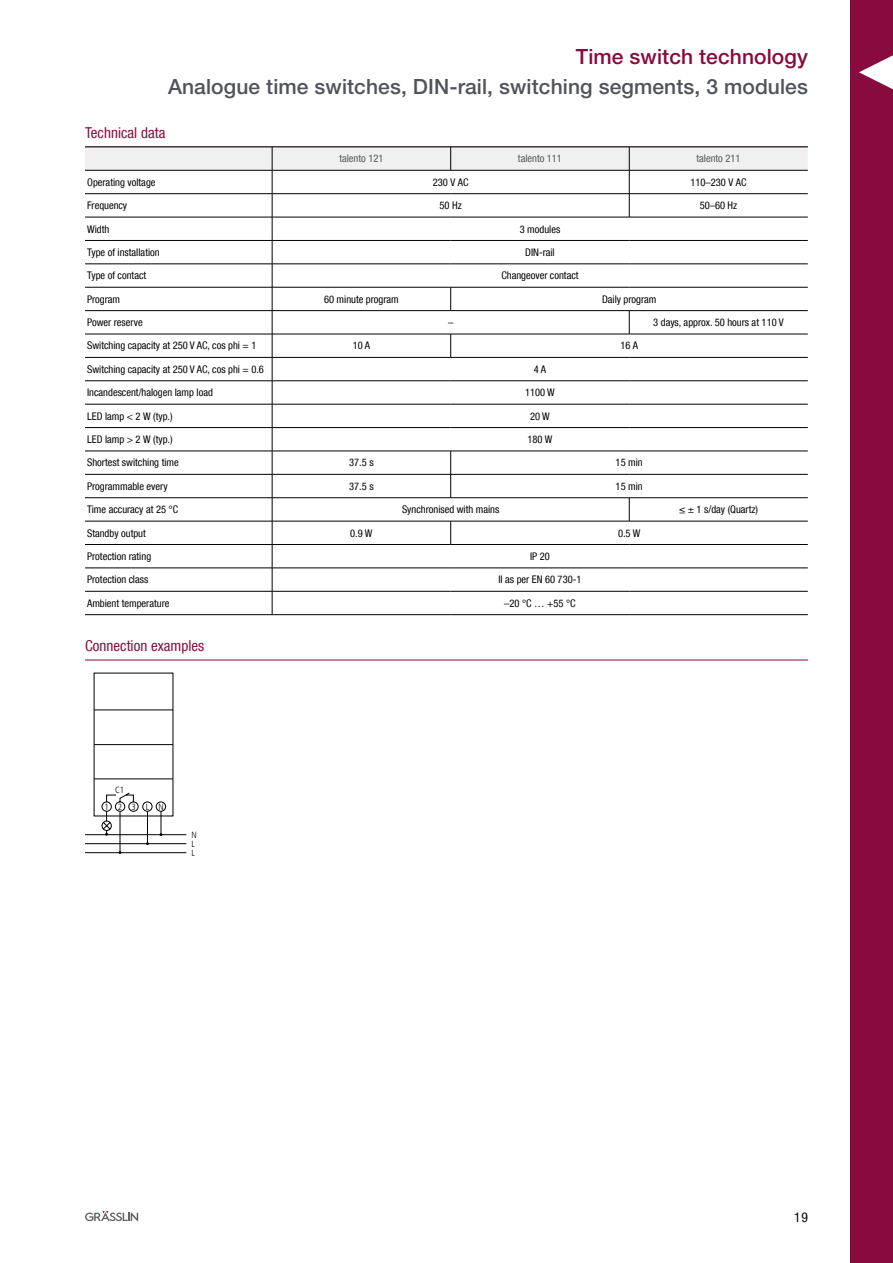
<style>
.page{position:relative;width:893px;height:1263px;background:#fff}
.page>*{position:absolute;margin:0;border:0;box-sizing:border-box;transform-origin:0 0}
.t1{font:500 21px "Helvetica Neue LT Std";letter-spacing:.005em;color:#50535a}
.t2{font:500 21px "Helvetica Neue LT Std";letter-spacing:.005em;color:#880b3d}
.t3{font:condensed 15px "Helvetica Neue LT Com";letter-spacing:.005em;color:#880b3d}
.t4{font:condensed 13.5px "Helvetica Neue LT Com";color:#000}
.t5{font:condensed 10.5px "Helvetica Neue LT Com";color:#000}
.t6{font:condensed 10.5px "Helvetica Neue LT Com";color:#575756}
.t7{font:300 condensed 9px/9px "Frutiger LT Com";letter-spacing:1.025em;color:#000}
</style>
<div class="page">
<svg style="left:85px;top:1211px;width:53px;height:10px"></svg>
<div style="left:850px;top:0;width:43px;height:1263px;background:#880b3d"></div>
<svg style="left:859px;top:55px;width:33px;height:34px"></svg>
<hr style="left:892px;top:55px;width:1px;height:34px;background:#fff">
<hr style="left:85px;top:614px;width:187px;height:1px;background:#000">
<hr style="left:272px;top:614px;width:179px;height:1px;background:#000">
<hr style="left:451px;top:614px;width:178px;height:1px;background:#000">
<hr style="left:629px;top:614px;width:179px;height:1px;background:#000">
<svg style="left:85px;top:147px;width:723px;height:467px"></svg>
<hr style="left:85px;top:451px;width:187px;height:1px;background:#000">
<hr style="left:85px;top:660px;width:723px;height:1px;background:#880b3d">
<div style="left:143px;top:802px;width:9px;height:9px;border:1px solid #000;border-radius:50%"></div>
<hr style="left:120px;top:811px;width:1px;height:41px;background:#000">
<hr style="left:147px;top:811px;width:1px;height:33px;background:#000">
<div style="left:156px;top:802px;width:10px;height:9px;border:1px solid #000;border-radius:50%"></div>
<svg style="left:160px;top:811px;width:2px;height:25px"></svg>
<svg style="left:101px;top:792px;width:38px;height:44px"></svg>
<hr style="left:85px;top:852px;width:101px;height:1px;background:#000">
<hr style="left:85px;top:843px;width:101px;height:1px;background:#000">
<hr style="left:85px;top:834px;width:101px;height:1px;background:#000">
<hr style="left:94px;top:744px;width:79px;height:1px;background:#000">
<hr style="left:94px;top:779px;width:79px;height:1px;background:#000">
<hr style="left:94px;top:710px;width:79px;height:1px;background:#000">
<h1 class="t2" style="left:576px;top:44px;width:234px">Time switch technology</h1>
<h1 class="t1" style="left:168px;top:74px;width:641px">Analogue time switches, DIN-rail, switching segments, 3 modules</h1>
<h2 class="t3" style="left:85px;top:124px;width:82px">Technical data</h2>
<p class="t6" style="left:339px;top:152px;width:46px">talento 121</p>
<p class="t6" style="left:518px;top:152px;width:46px">talento 111</p>
<p class="t6" style="left:696px;top:152px;width:46px">talento 211</p>
<p class="t5" style="left:87px;top:176px;width:70px">Operating voltage</p>
<p class="t5" style="left:433px;top:176px;width:37px">230 V AC</p>
<p class="t5" style="left:690px;top:176px;width:58px">110–230 V AC</p>
<p class="t5" style="left:87px;top:199px;width:41px">Frequency</p>
<p class="t5" style="left:439px;top:199px;width:24px">50 Hz</p>
<p class="t5" style="left:700px;top:199px;width:39px">50–60 Hz</p>
<p class="t5" style="left:87px;top:223px;width:24px">Width</p>
<p class="t5" style="left:520px;top:223px;width:42px">3 modules</p>
<p class="t5" style="left:87px;top:246px;width:74px">Type of installation</p>
<p class="t5" style="left:525px;top:246px;width:31px">DIN-rail</p>
<p class="t5" style="left:87px;top:269px;width:61px">Type of contact</p>
<p class="t5" style="left:501px;top:269px;width:79px">Changeover contact</p>
<p class="t5" style="left:87px;top:293px;width:35px">Program</p>
<p class="t5" style="left:324px;top:293px;width:76px">60 minute program</p>
<p class="t5" style="left:602px;top:293px;width:56px">Daily program</p>
<p class="t5" style="left:87px;top:316px;width:57px">Power reserve</p>
<p class="t5" style="left:448px;top:316px;width:7px">–</p>
<p class="t5" style="left:653px;top:316px;width:132px">3 days, approx. 50 hours at 110 V</p>
<p class="t5" style="left:87px;top:339px;width:171px">Switching capacity at 250 V AC, cos phi = 1</p>
<p class="t5" style="left:353px;top:339px;width:19px">10 A</p>
<p class="t5" style="left:620px;top:339px;width:19px">16 A</p>
<p class="t5" style="left:87px;top:363px;width:178px">Switching capacity at 250 V AC, cos phi = 0.6</p>
<p class="t5" style="left:534px;top:363px;width:14px">4 A</p>
<p class="t5" style="left:87px;top:386px;width:127px">Incandescent/halogen lamp load</p>
<p class="t5" style="left:525px;top:386px;width:31px">1100 W</p>
<p class="t5" style="left:87px;top:410px;width:87px">LED lamp &lt; 2 W (typ.)</p>
<p class="t5" style="left:530px;top:410px;width:21px">20 W</p>
<p class="t5" style="left:87px;top:433px;width:87px">LED lamp &gt; 2 W (typ.)</p>
<p class="t5" style="left:528px;top:433px;width:26px">180 W</p>
<p class="t5" style="left:87px;top:456px;width:93px">Shortest switching time</p>
<p class="t5" style="left:349px;top:456px;width:26px">37.5 s</p>
<p class="t5" style="left:616px;top:456px;width:29px">15 min</p>
<p class="t5" style="left:87px;top:480px;width:82px">Programmable every</p>
<p class="t5" style="left:349px;top:480px;width:26px">37.5 s</p>
<p class="t5" style="left:616px;top:480px;width:29px">15 min</p>
<p class="t5" style="left:87px;top:503px;width:93px">Time accuracy at 25 °C</p>
<p class="t5" style="left:402px;top:503px;width:99px">Synchronised with mains</p>
<p class="t5" style="left:679px;top:503px;width:80px">≤ ± 1 s/day (Quartz)</p>
<p class="t5" style="left:87px;top:527px;width:60px">Standby output</p>
<p class="t5" style="left:350px;top:527px;width:24px">0.9 W</p>
<p class="t5" style="left:618px;top:527px;width:24px">0.5 W</p>
<p class="t5" style="left:87px;top:550px;width:66px">Protection rating</p>
<p class="t5" style="left:530px;top:550px;width:21px">IP 20</p>
<p class="t5" style="left:87px;top:573px;width:63px">Protection class</p>
<p class="t5" style="left:498px;top:573px;width:85px">II as per EN 60 730-1</p>
<p class="t5" style="left:87px;top:597px;width:84px">Ambient temperature</p>
<p class="t5" style="left:504px;top:597px;width:73px">–20 °C … +55 °C</p>
<h2 class="t3" style="left:85px;top:637px;width:121px">Connection examples</h2>
<p class="t7" style="left:104px;top:781px;width:61px;line-height:17.1px;text-indent:11px">C1<br>123LN</p>
<p class="t7" style="left:192px;top:830px;width:7px">N<br>L<br>L</p>
<p class="t4" style="left:794px;top:1209px;width:15px">19</p>
</div>
